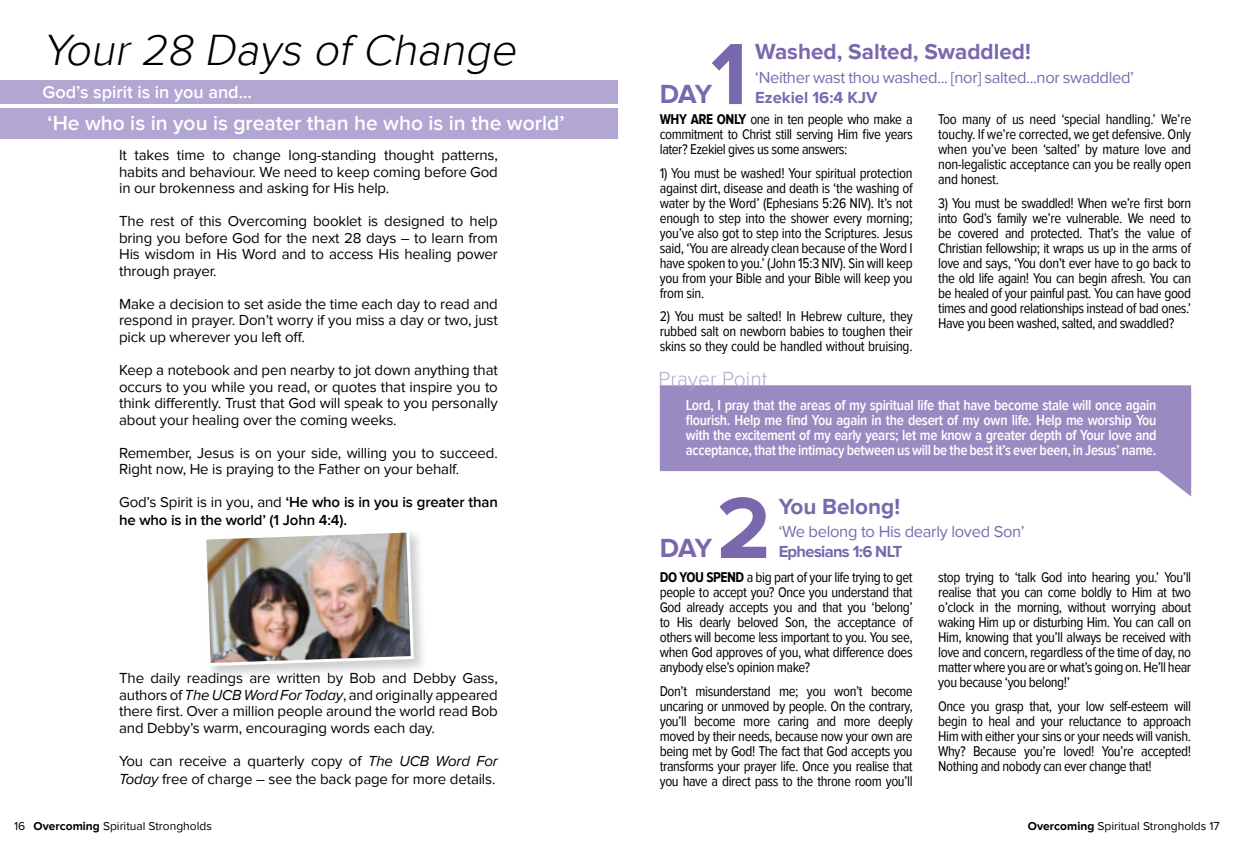
<style>
.page{position:relative;width:1234px;height:842px;background:#fff}
.page>*{position:absolute;margin:0;border:0;box-sizing:border-box;transform-origin:0 0}
.t1{font:700 90px "Proxima Nova";color:#7a68ae}
.t2{font:italic 300 45px "Proxima Nova";color:#000}
.t3{font:700 27px "Proxima Nova";letter-spacing:-.05em;color:#7a68ae}
.t4{font:700 22.5px "Proxima Nova";color:#7a68ae}
.t5{font:600 21px "Proxima Nova";color:#fff}
.t6{font:300 21px "Proxima Nova";color:#b1a7d2}
.t7{font:600 18px "Proxima Nova";color:#fff}
.t8{font:16.5px "Proxima Nova";letter-spacing:-.02em;color:#7a68ae}
.t9{font:700 16.5px "Proxima Nova";letter-spacing:-.04em;color:#7a68ae}
.t10{font:700 16.5px "Proxima Nova";color:#7a68ae}
.t11{font:15px/16.5px "Proxima Nova";letter-spacing:-.01em;color:#000;text-align:justify}
.t12{font:600 15px/15px "Proxima Nova Cond";letter-spacing:-.02em;color:#fff;text-align:justify}
.t13{font:600 15px/18px "Proxima Nova";letter-spacing:-.01em;color:#000}
.t14{font:14.7px/15px "Proxima Nova Cond";letter-spacing:-.03em;color:#000;text-align:justify}
.t15{font:12px "Proxima Nova";color:#000}
.s1{font-weight:400}
.s2{font-style:italic}
.s3{font-weight:700}
</style>
<div class="page">
<svg style="left:659px;top:385px;width:531px;height:111px;fill:#998bc2"></svg>
<div style="left:0;top:81px;width:617px;height:23px;background:#b1a7d2"></div>
<div style="left:0;top:108px;width:617px;height:31px;background:#b1a7d2"></div>
<div style="left:201px;top:528px;width:227px;height:153px;background:#000;opacity:.2"></div>
<img style="left:202px;top:528px;width:213px;height:140px">
<h2 class="t2" style="left:43px;top:24px;width:484px">Your28 Days of Change</h2>
<p class="t7" style="left:43px;top:82px;width:211px">God’s spirit is in you and...</p>
<h3 class="t5" style="left:48px;top:111px;width:518px">‘He who is in you is greater than he who is in the world’</h3>
<p class="t11" style="left:119px;top:147px;width:380px">It takes time to change long-standing thought patterns, habits and behaviour. We need to keep coming before God in our brokenness and asking for His help.</p>
<p class="t11" style="left:119px;top:213px;width:380px">The rest of this Overcoming booklet is designed to help bring you before God for the next 28 days – to learn from His wisdom in His Word and to access His healing power through prayer.</p>
<p class="t11" style="left:119px;top:296px;width:380px">Make a decision to set aside the time each day to read and respond in prayer. Don’t worry if you miss a day or two, just pick up wherever you left off.</p>
<p class="t11" style="left:119px;top:362px;width:380px">Keep a notebook and pen nearby to jot down anything that occurs to you while you read, or quotes that inspire you to think differently. Trust that God will speak to you personally about your healing over the coming weeks.</p>
<p class="t11" style="left:119px;top:444px;width:380px">Remember, Jesus is on your side, willing you to succeed.<br>Right now, He is praying to the Father on your behalf.</p>
<p class="t13" style="left:119px;top:493px;width:380px"><span class="s1">God’s Spirit is in you, and</span> ‘He who is in you is greater than he who is in the world’ (1 John 4:4).</p>
<p class="t11" style="left:119px;top:670px;width:380px">The daily readings are written by Bob and Debby Gass, authors of <span class="s2">The UCB Word For Today</span>, and originally appeared there first. Over a million people around the world read Bob and Debby’s warm, encouraging words each day.</p>
<p class="t11" style="left:119px;top:752px;width:380px;line-height:18px">You can receive a quarterly copy of <span class="s2">The UCB Word For<br>Today</span> free of charge – see the back page for more details.</p>
<h1 class="t1" style="left:710px;top:22px;width:38px">1</h1>
<h3 class="t4" style="left:755px;top:39px;width:277px">Washed, Salted, Swaddled!</h3>
<p class="t8" style="left:755px;top:68px;width:380px">‘Neither wast thou washed... [nor] salted...nor swaddled’</p>
<p class="t10" style="left:755px;top:88px;width:124px">Ezekiel 16:4 KJV</p>
<p class="t14" style="left:659px;top:112px;width:254px"><span class="s3">WHY ARE ONLY</span> one in ten people who make a commitment to Christ still serving Him five years later? Ezekiel gives us some answers:</p>
<p class="t14" style="left:659px;top:166px;width:254px">1) You must be washed! Your spiritual protection against dirt, disease and death is ‘the washing of water by the Word’ (Ephesians 5:26 NIV). It’s not enough to step into the shower every morning; you’ve also got to step into the Scriptures. Jesus said, ‘You are already clean because of the Word I have spoken to you.’ (John 15:3 NIV). Sin will keep you from your Bible and your Bible will keep you from sin.</p>
<p class="t14" style="left:659px;top:309px;width:254px">2) You must be salted! In Hebrew culture, they rubbed salt on newborn babies to toughen their skins so they could be handled without bruising.</p>
<h3 class="t3" style="left:659px;top:79px;width:54px">DAY</h3>
<p class="t14" style="left:938px;top:112px;width:254px">Too many of us need ‘special handling.’ We’re touchy. If we’re corrected, we get defensive. Only when you’ve been ‘salted’ by mature love and non-legalistic acceptance can you be really open and honest.</p>
<p class="t14" style="left:938px;top:196px;width:254px">3) You must be swaddled! When we’re first born into God’s family we’re vulnerable. We need to be covered and protected. That’s the value of Christian fellowship; it wraps us up in the arms of love and says, ‘You don’t ever have to go back to the old life again! You can begin afresh. You can be healed of your painful past. You can have good times and good relationships instead of bad ones.’ Have you been washed, salted, and swaddled?</p>
<h3 class="t6" style="left:658px;top:366px;width:111px">Prayer Point</h3>
<p class="t12" style="left:685px;top:398px;width:472px">Lord, I pray that the areas of my spiritual life that have become stale will once again flourish. Help me find You again in the desert of my own life. Help me worship You with the excitement of my early years; let me know a greater depth of Your love and acceptance, that the intimacy between us will be the best it’s ever been, in Jesus’ name.</p>
<h1 class="t1" style="left:716px;top:476px;width:56px">2</h1>
<h3 class="t3" style="left:659px;top:533px;width:54px">DAY</h3>
<h3 class="t4" style="left:778px;top:494px;width:123px">You Belong!</h3>
<p class="t8" style="left:778px;top:522px;width:247px">‘We belong to His dearly loved Son’</p>
<p class="t9" style="left:778px;top:542px;width:125px">Ephesians 1:6 NLT</p>
<p class="t14" style="left:659px;top:570px;width:254px"><span class="s3">DO YOU SPEND</span> a big part of your life trying to get people to accept you? Once you understand that God already accepts you and that you ‘belong’ to His dearly beloved Son, the acceptance of others will become less important to you. You see, when God approves of you, what difference does anybody else’s opinion make?</p>
<p class="t14" style="left:659px;top:683px;width:254px">Don’t misunderstand me; you won’t become uncaring or unmoved by people. On the contrary, you’ll become more caring and more deeply moved by their needs, because now your own are being met by God! The fact that God accepts you transforms your prayer life. Once you realise that you have a direct pass to the throne room you’ll</p>
<p class="t14" style="left:938px;top:570px;width:254px">stop trying to ‘talk God into hearing you.’ You’ll realise that you can come boldly to Him at two o’clock in the morning, without worrying about waking Him up or disturbing Him. You can call on Him, knowing that you’ll always be received with love and concern, regardless of the time of day, no matter where you are or what’s going on. He’ll hear you because ‘you belong!’</p>
<p class="t14" style="left:938px;top:699px;width:254px">Once you grasp that, your low self-esteem will begin to heal and your reluctance to approach Him with either your sins or your needs will vanish.<br>Why? Because you’re loved! You’re accepted!<br>Nothing and nobody can ever change that!</p>
<p class="t15" style="left:14px;top:819px;width:199px">16 <span class="s3">Overcoming</span> Spiritual Strongholds</p>
<p class="t15" style="left:1027px;top:819px;width:193px"><span class="s3">Overcoming</span> Spiritual Strongholds 17</p>
</div>
